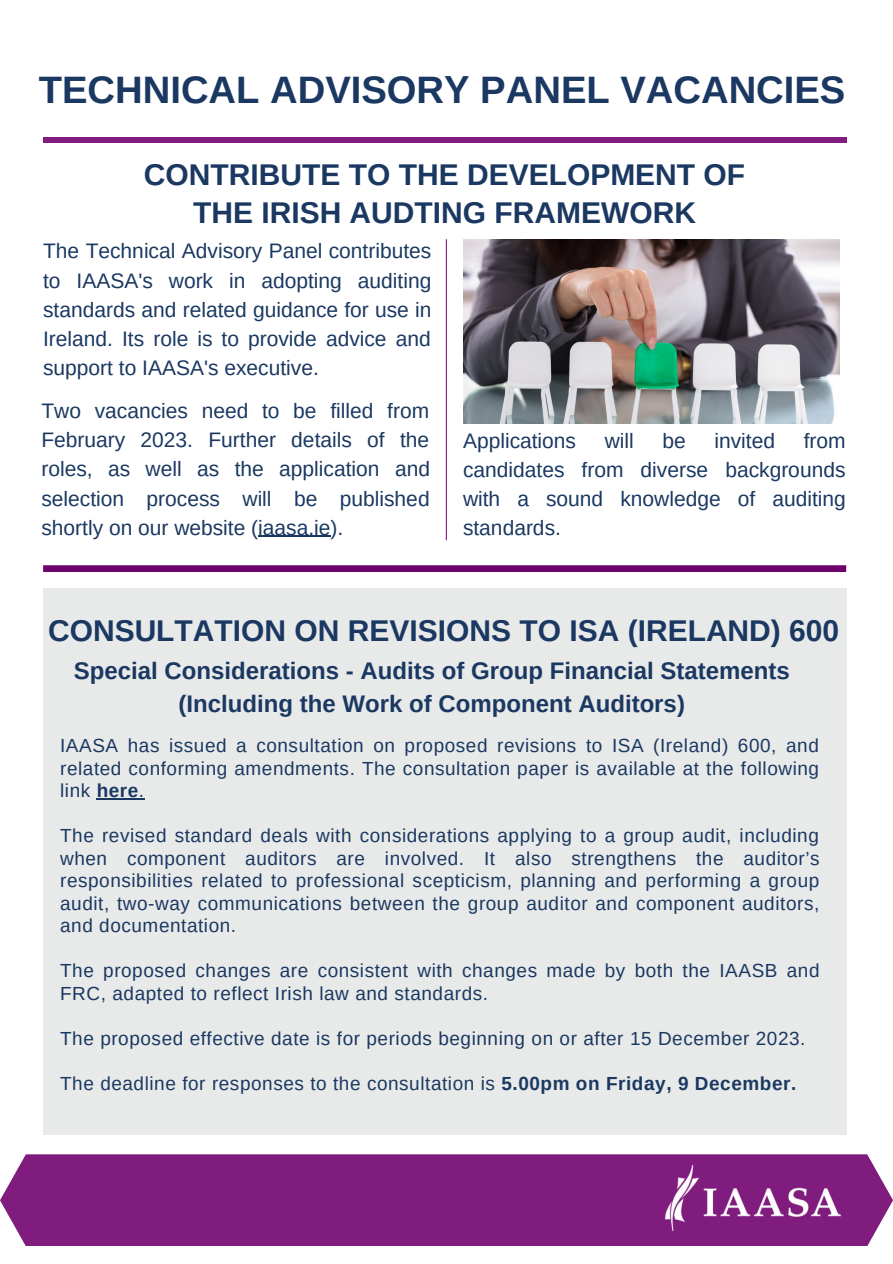
<style>
.page{position:relative;width:893px;height:1264px;background:#fff}
.page>*{position:absolute;margin:0;border:0;box-sizing:border-box;transform-origin:0 0}
.t1{font:700 38.25px "Arimo";color:#1a3861}
.t2{font:700 30px/38.2px "Arimo";color:#1a3861;text-align:center}
.t3{font:700 24px/32.5px "Arimo";color:#1a3861;text-align:center}
.t4{font:21px/29.2px "Arimo";color:#1a3861;text-align:justify}
.t5{font:18.9px/22.5px "Arimo";letter-spacing:.03em;color:#1a3861;text-align:justify}
.s1{font-weight:700}
</style>
<div class="page">
<div style="left:43px;top:565px;width:803px;height:7px;background:#6f016d"></div>
<div style="left:43px;top:588px;width:803px;height:546px;background:#e8e9e9"></div>
<hr style="left:97px;top:798px;width:42px;height:1px;background:#1a3861">
<div style="left:0;top:1154px;width:892px;height:91px;background:#801c7d"></div>
<img style="left:638px;top:1154px;width:229px;height:92px">
<hr style="left:446px;top:240px;width:1px;height:300px;background:#801c7d">
<img style="left:463px;top:239px;width:376px;height:184px">
<hr style="left:258px;top:536px;width:72px;height:1px;background:#1a3861">
<hr style="left:43px;top:138px;width:803px;height:4px;background:#801c7d">
<h1 class="t1" style="left:39px;top:68px;width:808px">TECHNICAL ADVISORY PANEL VACANCIES</h1>
<h2 class="t2" style="left:144px;top:155px;width:602px">CONTRIBUTE TO THE DEVELOPMENT OF<br>THE IRISH AUDTING FRAMEWORK</h2>
<p class="t4" style="left:43px;top:236px;width:390px">The Technical Advisory Panel contributes to IAASA's work in adopting auditing standards and related guidance for use in Ireland. Its role is to provide advice and support to IAASA's executive.</p>
<p class="t4" style="left:41px;top:396px;width:390px">Two vacancies need to be filled from February 2023. Further details of the roles, as well as the application and selection process will be published shortly on our website (iaasa.ie).</p>
<p class="t4" style="left:463px;top:425px;width:115px">Applications</p>
<p class="t4" style="left:604px;top:425px;width:31px">will</p>
<p class="t4" style="left:662px;top:425px;width:25px">be</p>
<p class="t4" style="left:714px;top:425px;width:62px">invited</p>
<p class="t4" style="left:463px;top:425px;width:384px;text-indent:340px">from candidates from diverse backgrounds with a sound knowledge of auditing standards.</p>
<h2 class="t2" style="left:48px;top:611px;width:792px">CONSULTATION ON REVISIONS TO ISA (IRELAND) 600</h2>
<p class="t3" style="left:74px;top:654px;width:717px">Special Considerations - Audits of Group Financial Statements (Including the Work of Component Auditors)</p>
<p class="t5" style="left:60px;top:734px;width:760px">IAASA has issued a consultation on proposed revisions to ISA (Ireland) 600, and related conforming amendments. The consultation paper is available at the following link <span class="s1">here</span>.</p>
<p class="t5" style="left:60px;top:824px;width:760px">The revised standard deals with considerations applying to a group audit, including when component auditors are involved. It also strengthens the auditor’s responsibilities related to professional scepticism, planning and performing a group audit, two-way communications between the group auditor and component auditors, and documentation.</p>
<p class="t5" style="left:60px;top:959px;width:760px">The proposed changes are consistent with changes made by both the IAASB and<br>FRC, adapted to reflect Irish law and standards.</p>
<p class="t5" style="left:60px;top:1026px;width:746px">The proposed effective date is for periods beginning on or after 15 December 2023.</p>
<p class="t5" style="left:60px;top:1071px;width:737px">The deadline for responses to the consultation is <span class="s1">5.00pm on Friday, 9 December.</span></p>
</div>
